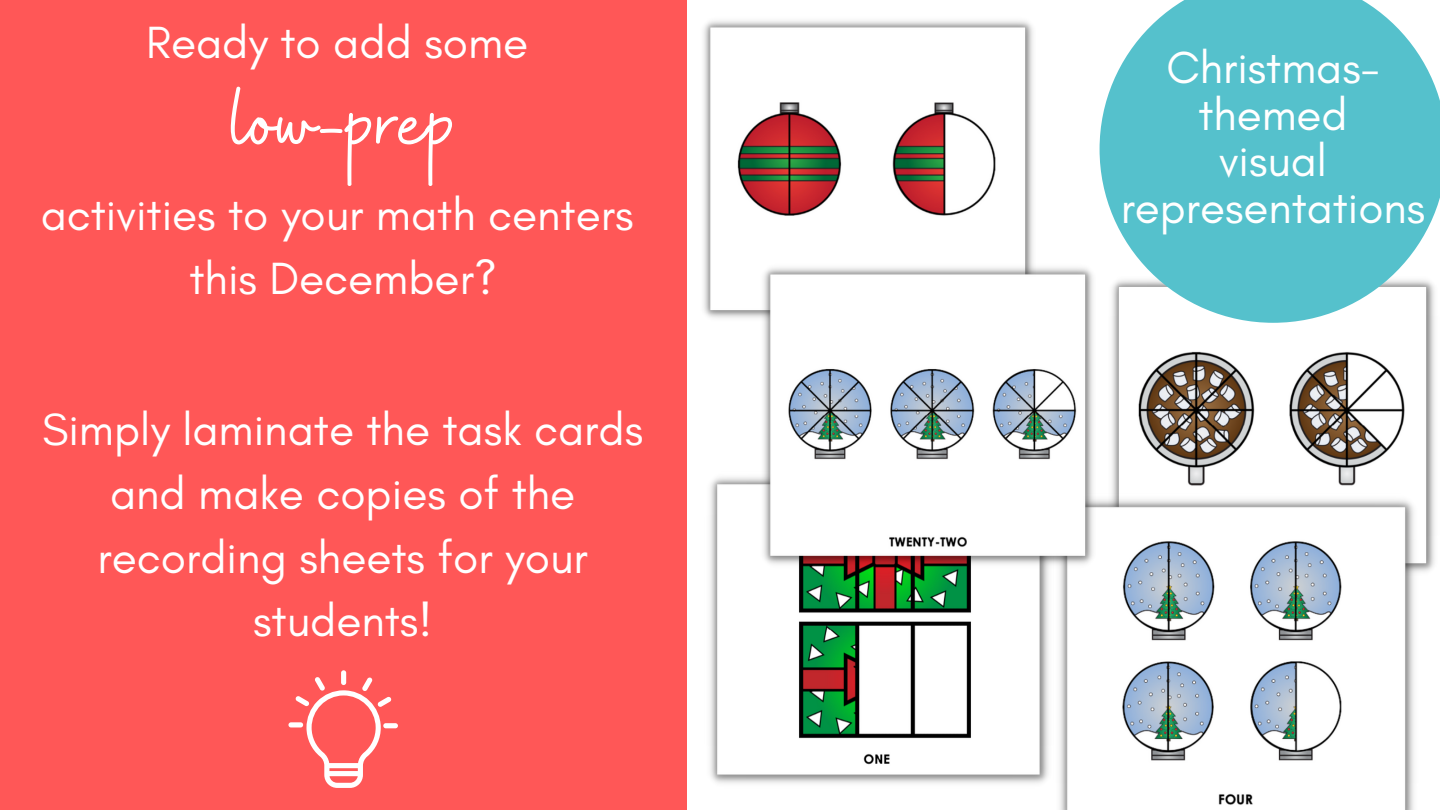
<style>
.page{position:relative;width:1440px;height:810px;background:#fff}
.page>*{position:absolute;margin:0;border:0;box-sizing:border-box;transform-origin:0 0}
.t1{font:98.8px "Buffalo";color:#fff}
.t2{font:46px/63.8px "Glacial Indifference";color:#fff;text-align:center}
.t3{font:45.8px/46.5px "Glacial Indifference";color:#fff;text-align:center}
</style>
<div class="page">
<div style="left:0;top:0;width:687px;height:810px;background:#ff5757"></div>
<svg style="left:288px;top:670px;width:110px;height:118px"></svg>
<img style="left:703px;top:20px;width:330px;height:298px">
<img style="left:710px;top:477px;width:339px;height:307px">
<img style="left:1111px;top:323px;width:324px;height:249px">
<img style="left:1059px;top:494px;width:361px;height:316px">
<svg style="left:1100px;top:0;width:340px;height:323px;fill:#55c1cc"></svg>
<img style="left:760px;top:262px;width:337px;height:306px">
<p class="t2" style="left:146px;top:10px;width:384px">Ready to add some</p>
<h1 class="t1" style="left:230px;top:59px;width:229px">low-prep</h1>
<p class="t2" style="left:41px;top:182px;width:594px">activities to your math centers this December?</p>
<p class="t2" style="left:42px;top:397px;width:603px">Simply laminate the task cards and make copies of the recording sheets for your students!</p>
<p class="t3" style="left:1121px;top:44px;width:306px">Christmas&shy;themed<br>visual representations</p>
</div>
